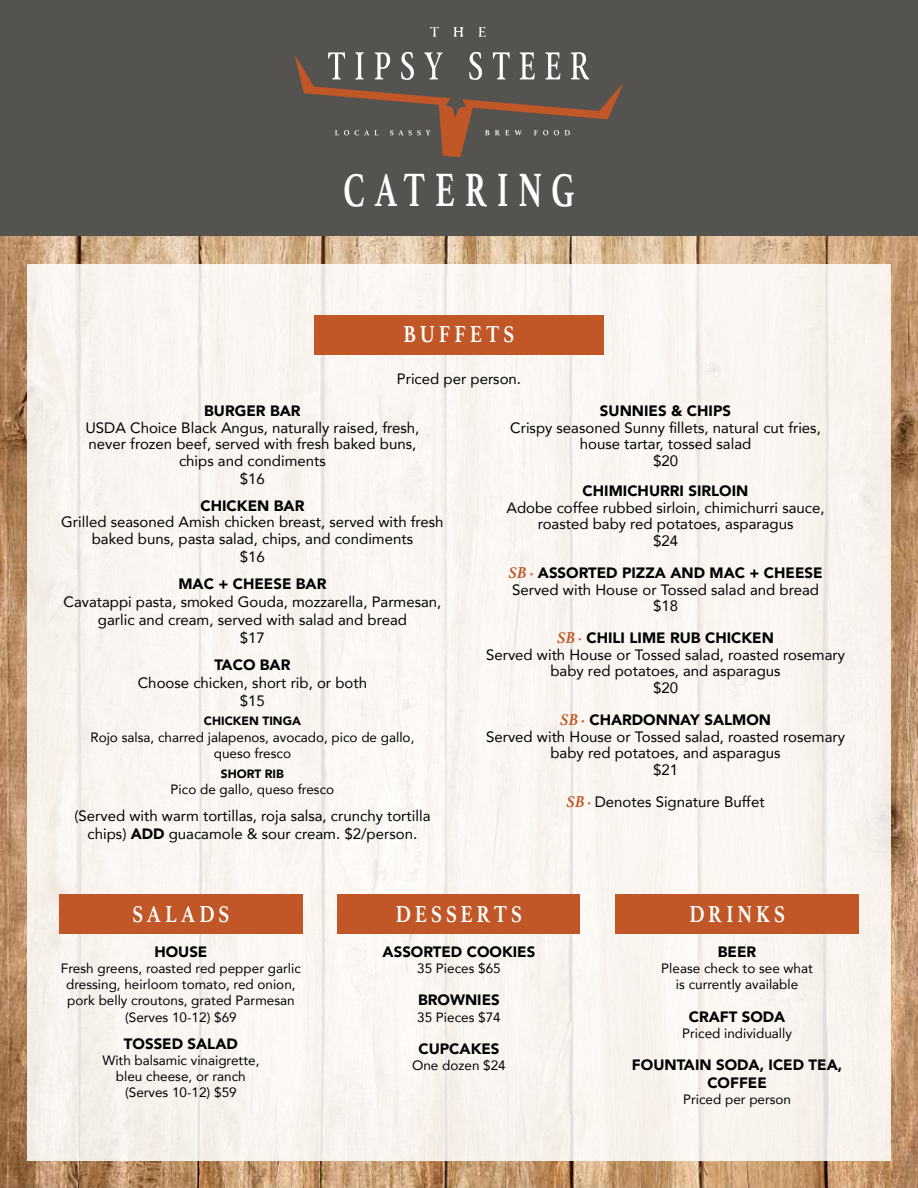
<style>
.page{position:relative;width:918px;height:1188px;background:#fff}
.page>*{position:absolute;margin:0;border:0;box-sizing:border-box;transform-origin:0 0}
.t1{font:700 49.05px "Athelas";letter-spacing:.3em;color:#fff;scale:.67 1}
.t2{font:700 24.3px "Athelas";letter-spacing:.195em;color:#fff;scale:.83 1}
.t3{font:15px/16.5px "Avenir";color:#000;text-align:center}
.t4{font:900 15px/18px "Avenir";color:#000;text-align:center}
.t5{font:13.5px/16.2px "Avenir";color:#000;text-align:center}
.t6{font:900 12px "Avenir";color:#000}
.s1{font-weight:900}
.s2{font-family:"Athelas";font-weight:700;font-style:italic;font-size:16.5px;color:#c15627}
</style>
<div class="page">
<img style="left:0;top:236px;width:918px;height:952px">
<div style="left:27px;top:264px;width:864px;height:897px;background:#faf5f0"></div>
<div style="left:0;top:0;width:918px;height:236px;background:#55534f"></div>
<svg style="left:454px;top:27px;width:9px;height:10px"></svg>
<svg style="left:479px;top:27px;width:7px;height:10px"></svg>
<svg style="left:430px;top:27px;width:9px;height:10px"></svg>
<svg style="left:295px;top:52px;width:328px;height:105px"></svg>
<div style="left:314px;top:315px;width:290px;height:39px;background:#c15627"></div>
<div style="left:59px;top:894px;width:243px;height:40px;background:#c15627"></div>
<div style="left:338px;top:894px;width:242px;height:40px;background:#c15627"></div>
<div style="left:616px;top:894px;width:243px;height:40px;background:#c15627"></div>
<h1 class="t1" style="left:343px;top:150px;width:347px">CATERING</h1>
<h2 class="t2" style="left:404px;top:315px;width:135px">BUFFETS</h2>
<p class="t3" style="left:397px;top:371px;width:126px">Priced per person.</p>
<p class="t4" style="left:204px;top:401px;width:98px">BURGER BAR</p>
<p class="t3" style="left:85px;top:419px;width:336px">USDA Choice Black Angus, naturally raised, fresh, never frozen beef, served with fresh baked buns, chips and condiments</p>
<p class="t3" style="left:240px;top:470px;width:27px">$16</p>
<p class="t4" style="left:201px;top:496px;width:105px">CHICKEN BAR</p>
<p class="t3" style="left:61px;top:513px;width:384px">Grilled seasoned Amish chicken breast, served with fresh baked buns, pasta salad, chips, and condiments</p>
<p class="t3" style="left:240px;top:548px;width:27px">$16</p>
<p class="t4" style="left:178px;top:574px;width:150px">MAC + CHEESE BAR</p>
<p class="t3" style="left:63px;top:592px;width:379px;line-height:18px">Cavatappi pasta, smoked Gouda, mozzarella, Parmesan, garlic and cream, served with salad and bread<br>$17</p>
<p class="t4" style="left:214px;top:655px;width:78px">TACO BAR</p>
<p class="t3" style="left:138px;top:673px;width:231px;line-height:18px">Choose chicken, short rib, or both $15</p>
<p class="t6" style="left:204px;top:711px;width:99px">CHICKEN TINGA</p>
<p class="t5" style="left:90px;top:728px;width:325px">Rojo salsa, charred jalapenos, avocado, pico de gallo, queso fresco</p>
<p class="t6" style="left:221px;top:763px;width:65px">SHORT RIB</p>
<p class="t5" style="left:171px;top:781px;width:165px">Pico de gallo, queso fresco</p>
<p class="t3" style="left:74px;top:806px;width:358px;line-height:18px">(Served with warm tortillas, roja salsa, crunchy tortilla chips) <span class="s1">ADD</span> guacamole &amp; sour cream. $2/person.</p>
<p class="t4" style="left:600px;top:401px;width:133px">SUNNIES &amp; CHIPS</p>
<p class="t3" style="left:510px;top:419px;width:312px">Crispy seasoned Sunny fillets, natural cut fries, house tartar, tossed salad<br>$20</p>
<p class="t4" style="left:583px;top:482px;width:167px">CHIMICHURRI SIRLOIN</p>
<p class="t3" style="left:506px;top:499px;width:320px">Adobe coffee rubbed sirloin, chimichurri sauce, roasted baby red potatoes, asparagus<br>$24</p>
<p class="t3" style="left:509px;top:564px;width:316px"><span class="s2">SB ·</span> <span class="s1">ASSORTED PIZZA AND MAC + CHEESE<br></span>Served with House or Tossed salad and bread $18</p>
<p class="t3" style="left:486px;top:630px;width:360px"><span class="s2">SB ·</span> <span class="s1">CHILI LIME RUB CHICKEN<br></span>Served with House or Tossed salad, roasted rosemary baby red potatoes, and asparagus<br>$20</p>
<p class="t3" style="left:486px;top:711px;width:360px"><span class="s2">SB ·</span> <span class="s1">CHARDONNAY SALMON<br></span>Served with House or Tossed salad, roasted rosemary baby red potatoes, and asparagus<br>$21</p>
<p class="t3" style="left:566px;top:793px;width:200px"><span class="s2">SB ·</span> Denotes Signature Buffet</p>
<h2 class="t2" style="left:132px;top:894px;width:118px">SALADS</h2>
<h2 class="t2" style="left:396px;top:894px;width:154px">DESSERTS</h2>
<h2 class="t2" style="left:689px;top:894px;width:117px">DRINKS</h2>
<p class="t4" style="left:154px;top:942px;width:55px">HOUSE</p>
<p class="t5" style="left:61px;top:960px;width:241px">Fresh greens, roasted red pepper garlic dressing, heirloom tomato, red onion, pork belly croutons, grated Parmesan (Serves 10-12) $69</p>
<p class="t4" style="left:124px;top:1034px;width:115px">TOSSED SALAD</p>
<p class="t5" style="left:102px;top:1052px;width:159px">With balsamic vinaigrette, bleu cheese, or ranch (Serves 10-12) $59</p>
<p class="t4" style="left:383px;top:942px;width:154px">ASSORTED COOKIES</p>
<p class="t5" style="left:417px;top:960px;width:85px">35 Pieces $65</p>
<p class="t4" style="left:418px;top:991px;width:83px">BROWNIES</p>
<p class="t5" style="left:417px;top:1008px;width:85px">35 Pieces $74</p>
<p class="t4" style="left:418px;top:1039px;width:83px">CUPCAKES</p>
<p class="t5" style="left:412px;top:1057px;width:95px">One dozen $24</p>
<p class="t4" style="left:718px;top:942px;width:40px">BEER</p>
<p class="t5" style="left:661px;top:960px;width:153px">Please check to see what is currently available</p>
<p class="t4" style="left:689px;top:1007px;width:98px">CRAFT SODA</p>
<p class="t5" style="left:682px;top:1025px;width:111px">Priced individually</p>
<p class="t4" style="left:632px;top:1056px;width:212px">FOUNTAIN SODA, ICED TEA,<br>COFFEE</p>
<p class="t5" style="left:683px;top:1091px;width:110px">Priced per person</p>
</div>
